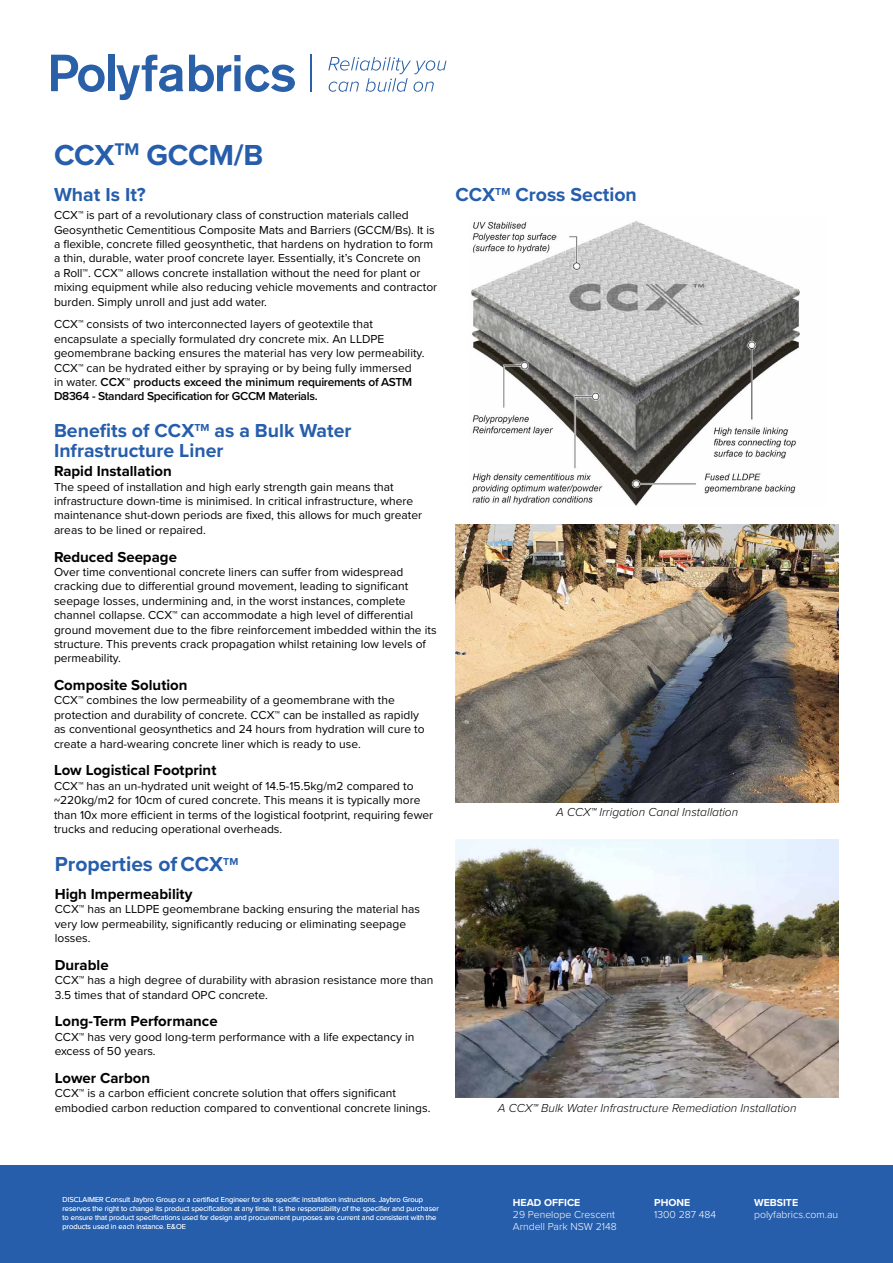
<style>
.page{position:relative;width:893px;height:1263px;background:#fff}
.page>*{position:absolute;margin:0;border:0;box-sizing:border-box;transform-origin:0 0}
.t1{font:700 30px "Proxima Nova";letter-spacing:-.01em;color:#265eac}
.t2{font:700 21px "Proxima Nova";color:#265eac}
.t3{font:700 19.5px/19.5px "Proxima Nova";color:#265eac}
.t4{font:700 15px "Proxima Nova";color:#000}
.t5{font:12px/14.4px "Proxima Nova";color:#000}
.t6{font:italic 300 12px "Proxima Nova";color:#000}
.t7{font:300 10.5px/12px "Proxima Nova";color:#fff}
.t8{font:700 10.5px "Proxima Nova";color:#fff}
.t9{font:300 7.5px/9px "Proxima Nova";color:#fff}
.s1{font-weight:600}
</style>
<div class="page">
<svg style="left:51px;top:55px;width:54px;height:37px"></svg>
<div style="left:108px;top:55px;width:6px;height:36px;background:#2960a8"></div>
<svg style="left:116px;top:55px;width:67px;height:45px"></svg>
<svg style="left:189px;top:55px;width:106px;height:37px"></svg>
<hr style="left:310px;top:54px;width:2px;height:38px;background:#2960a8">
<svg style="left:328px;top:57px;width:118px;height:35px"></svg>
<div style="left:0;top:1165px;width:893px;height:98px;background:#265eac"></div>
<img style="left:471px;top:221px;width:329px;height:285px">
<img style="left:455px;top:524px;width:384px;height:278px">
<img style="left:455px;top:840px;width:384px;height:258px">
<h1 class="t1" style="left:54px;top:132px;width:211px">CCX<sup>TM</sup> GCCM/B</h1>
<h3 class="t3" style="left:54px;top:184px;width:93px">What Is It?</h3>
<p class="t5" style="left:54px;top:207px;width:385px">CCX™ is part of a revolutionary class of construction materials called Geosynthetic Cementitious Composite Mats and Barriers (GCCM/Bs). It is a flexible, concrete filled geosynthetic, that hardens on hydration to form a thin, durable, water proof concrete layer. Essentially, it’s Concrete on<br>a Roll™. CCX™ allows concrete installation without the need for plant or mixing equipment while also reducing vehicle movements and contractor burden. Simply unroll and just add water.</p>
<p class="t5" style="left:54px;top:317px;width:372px">CCX™ consists of two interconnected layers of geotextile that encapsulate a specially formulated dry concrete mix. An LLDPE geomembrane backing ensures the material has very low permeability.<br>CCX™ can be hydrated either by spraying or by being fully immersed<br>in water. <span class="s1">CCX™ products exceed the minimum requirements of ASTM D8364 - Standard Specification for GCCM Materials.</span></p>
<h3 class="t3" style="left:54px;top:421px;width:299px">Benefits of CCX<sup>TM</sup> as a Bulk Water<br>Infrastructure Liner</h3>
<p class="t4" style="left:54px;top:460px;width:119px">Rapid Installation</p>
<p class="t5" style="left:54px;top:479px;width:370px">The speed of installation and high early strength gain means that infrastructure down-time is minimised. In critical infrastructure, where maintenance shut-down periods are fixed, this allows for much greater areas to be lined or repaired.</p>
<p class="t4" style="left:54px;top:545px;width:124px">Reduced Seepage</p>
<p class="t5" style="left:54px;top:564px;width:384px">Over time conventional concrete liners can suffer from widespread cracking due to differential ground movement, leading to significant seepage losses, undermining and, in the worst instances, complete channel collapse. CCX™ can accommodate a high level of differential ground movement due to the fibre reinforcement imbedded within the its structure. This prevents crack propagation whilst retaining low levels of permeability.</p>
<p class="t4" style="left:54px;top:674px;width:135px">Composite Solution</p>
<p class="t5" style="left:54px;top:693px;width:372px">CCX™ combines the low permeability of a geomembrane with the protection and durability of concrete. CCX™ can be installed as rapidly as conventional geosynthetics and 24 hours from hydration will cure to create a hard-wearing concrete liner which is ready to use.</p>
<p class="t4" style="left:54px;top:759px;width:164px">Low Logistical Footprint</p>
<p class="t5" style="left:54px;top:778px;width:381px">CCX™ has an un-hydrated unit weight of 14.5-15.5kg/m2 compared to ~220kg/m2 for 10cm of cured concrete. This means it is typically more than 10x more efficient in terms of the logistical footprint, requiring fewer trucks and reducing operational overheads.</p>
<h2 class="t2" style="left:55px;top:848px;width:185px">Properties ofCCX<sup>TM</sup></h2>
<p class="t4" style="left:55px;top:883px;width:139px">High Impermeability</p>
<p class="t5" style="left:55px;top:901px;width:367px">CCX™ has an LLDPE geomembrane backing ensuring the material has very low permeability, significantly reducing or eliminating seepage losses.</p>
<p class="t4" style="left:55px;top:954px;width:55px">Durable</p>
<p class="t5" style="left:55px;top:972px;width:380px">CCX™ has a high degree of durability with abrasion resistance more than<br>3.5 times that of standard OPC concrete.</p>
<p class="t4" style="left:55px;top:1010px;width:164px">Long-Term Performance</p>
<p class="t5" style="left:55px;top:1029px;width:361px">CCX™ has very good long-term performance with a life expectancy in excess of 50 years.</p>
<p class="t4" style="left:55px;top:1067px;width:97px">Lower Carbon</p>
<p class="t5" style="left:55px;top:1086px;width:377px">CCX™ is a carbon efficient concrete solution that offers significant embodied carbon reduction compared to conventional concrete linings.</p>
<h3 class="t3" style="left:455px;top:184px;width:183px">CCX<sup>TM</sup> Cross Section</h3>
<p class="t6" style="left:556px;top:803px;width:184px">A CCX™ Irrigation Canal Installation</p>
<p class="t6" style="left:498px;top:1099px;width:300px">A CCX™ Bulk Water Infrastructure Remediation Installation</p>
<p class="t9" style="left:63px;top:1194px;width:378px">DISCLAIMER Consult Jaybro Group or a certified Engineer for site specific installation instructions. Jaybro Group reserves the right to change its product specification at any time. It is the responsibility of the specifier and purchaser to ensure that product specifications used for design and procurement purposes are current and consistent with the products used in each instance. E&amp;OE</p>
<p class="t8" style="left:513px;top:1194px;width:69px">HEAD OFFICE</p>
<p class="t7" style="left:513px;top:1208px;width:105px">29 Penelope Crescent<br>Arndell Park NSW 2148</p>
<p class="t8" style="left:654px;top:1194px;width:38px">PHONE</p>
<p class="t7" style="left:654px;top:1208px;width:63px">1300 287 484</p>
<p class="t8" style="left:754px;top:1194px;width:46px">WEBSITE</p>
<p class="t7" style="left:754px;top:1208px;width:86px">polyfabrics.com.au</p>
</div>
